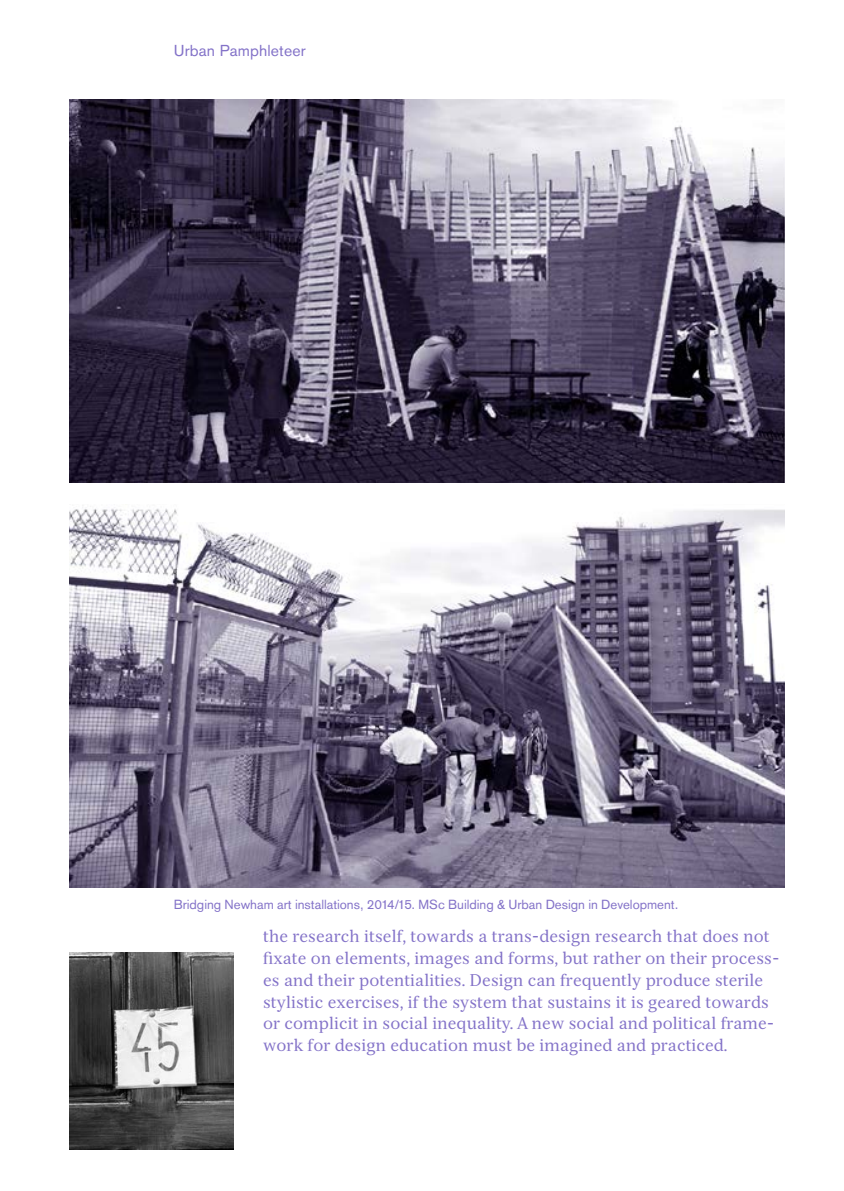
<style>
.page{position:relative;width:844px;height:1191px;background:#fff}
.page>*{position:absolute;margin:0;border:0;box-sizing:border-box;transform-origin:0 0}
.t1{font:16.62px/21.9px "Serif 12 Beta";color:#8372c8}
.t2{font:15.75px "Standard Grotesk BSK";letter-spacing:.01em;color:#8372c8}
.t3{font:13.12px "Standard Grotesk BSK";color:#8372c8}
</style>
<div class="page">
<img style="left:70px;top:505px;width:714px;height:382px">
<img style="left:70px;top:99px;width:714px;height:383px">
<img style="left:70px;top:952px;width:163px;height:197px">
<p class="t2" style="left:174px;top:41px;width:133px">Urban Pamphleteer</p>
<p class="t3" style="left:174px;top:896px;width:505px">Bridging Newham art installations, 2014/15. MSc Building &amp; Urban Design in Development.</p>
<p class="t1" style="left:263px;top:925px;width:518px">the research itself, towards a trans-design research that does not fixate on elements, images and forms, but rather on their process&shy;es and their potentialities. Design can frequently produce sterile stylistic exercises, if the system that sustains it is geared towards or complicit in social inequality. A new social and political frame&shy;work for design education must be imagined and practiced.</p>
</div>
